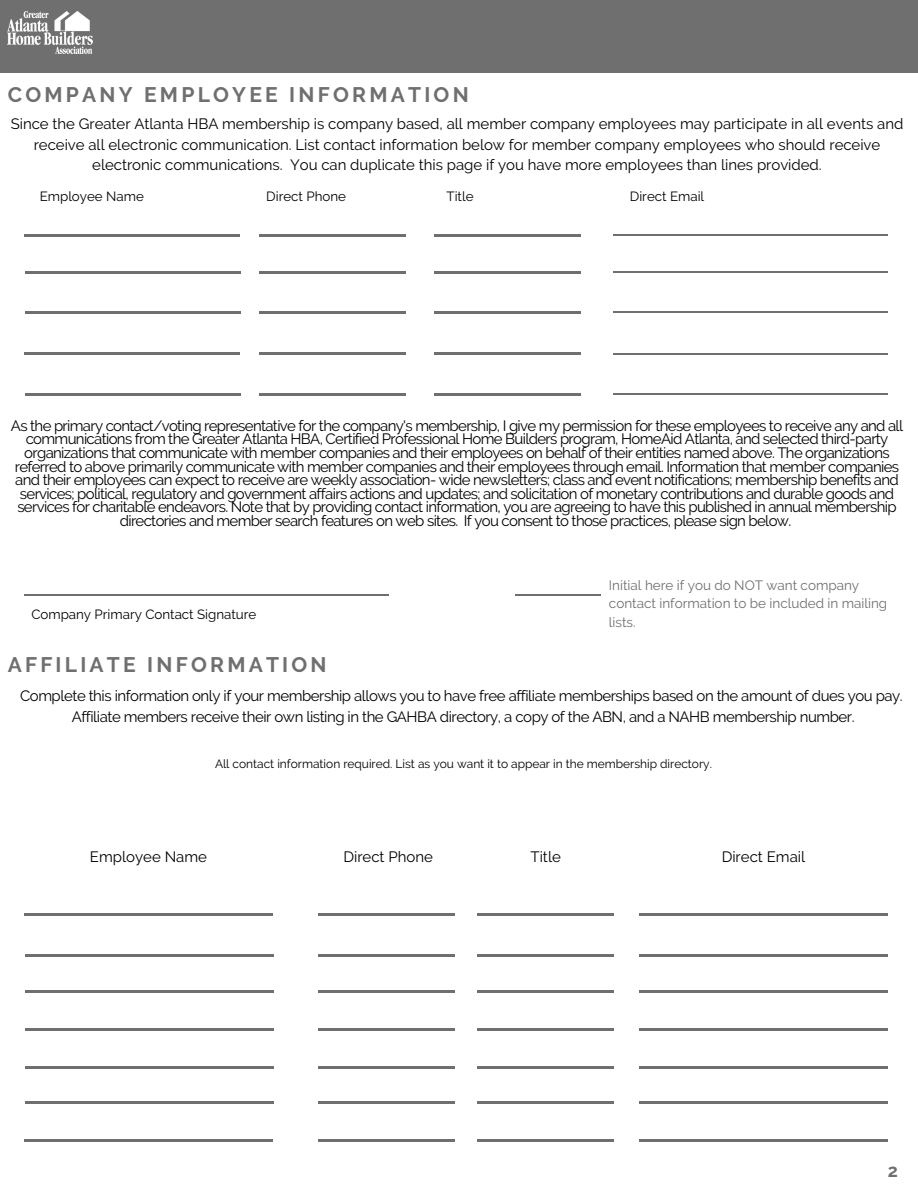
<style>
.page{position:relative;width:918px;height:1188px;background:#fff}
.page>*{position:absolute;margin:0;border:0;box-sizing:border-box;transform-origin:0 0}
.t1{font:700 21px "Raleway";letter-spacing:.155em;color:#6f6f6f}
.t2{font:700 18px "Raleway";color:#6f6f6f}
.t3{font:15px/13.6px "Raleway";letter-spacing:-.045em;color:#000;text-align:center}
.t4{font:15px/20.4px "Raleway";color:#000;text-align:center}
.t5{font:13.5px/18.5px "Raleway";color:#6f6f6f}
.t6{font:13.35px "Raleway";color:#000}
.t7{font:12px "Raleway";color:#000}
</style>
<div class="page">
<div style="left:0;top:0;width:918px;height:73px;background:#6f6f6f"></div>
<img style="left:8px;top:11px;width:84px;height:43px">
<hr style="left:24px;top:234px;width:216px;height:2px;background:#6f6f6f">
<hr style="left:260px;top:234px;width:146px;height:2px;background:#6f6f6f">
<hr style="left:614px;top:234px;width:274px;height:2px;background:#6f6f6f">
<hr style="left:24px;top:594px;width:365px;height:2px;background:#6f6f6f">
<hr style="left:24px;top:1140px;width:249px;height:2px;background:#6f6f6f">
<hr style="left:639px;top:1140px;width:249px;height:2px;background:#6f6f6f">
<hr style="left:24px;top:913px;width:249px;height:3px;background:#6f6f6f">
<hr style="left:25px;top:954px;width:249px;height:2px;background:#6f6f6f">
<hr style="left:639px;top:954px;width:249px;height:2px;background:#6f6f6f">
<hr style="left:318px;top:913px;width:136px;height:3px;background:#6f6f6f">
<hr style="left:639px;top:913px;width:249px;height:3px;background:#6f6f6f">
<hr style="left:25px;top:991px;width:249px;height:2px;background:#6f6f6f">
<hr style="left:639px;top:991px;width:249px;height:2px;background:#6f6f6f">
<hr style="left:25px;top:1029px;width:249px;height:2px;background:#6f6f6f">
<hr style="left:639px;top:1029px;width:249px;height:2px;background:#6f6f6f">
<hr style="left:25px;top:1067px;width:249px;height:2px;background:#6f6f6f">
<hr style="left:639px;top:1067px;width:249px;height:2px;background:#6f6f6f">
<hr style="left:25px;top:1102px;width:249px;height:2px;background:#6f6f6f">
<hr style="left:639px;top:1102px;width:249px;height:2px;background:#6f6f6f">
<hr style="left:260px;top:272px;width:146px;height:2px;background:#6f6f6f">
<hr style="left:260px;top:353px;width:146px;height:2px;background:#6f6f6f">
<hr style="left:260px;top:393px;width:146px;height:2px;background:#6f6f6f">
<hr style="left:614px;top:353px;width:274px;height:2px;background:#6f6f6f">
<hr style="left:614px;top:393px;width:274px;height:2px;background:#6f6f6f">
<hr style="left:435px;top:234px;width:146px;height:2px;background:#6f6f6f">
<hr style="left:435px;top:353px;width:146px;height:2px;background:#6f6f6f">
<hr style="left:435px;top:394px;width:146px;height:2px;background:#6f6f6f">
<hr style="left:435px;top:272px;width:146px;height:2px;background:#6f6f6f">
<hr style="left:318px;top:991px;width:136px;height:2px;background:#6f6f6f">
<hr style="left:318px;top:1029px;width:136px;height:2px;background:#6f6f6f">
<hr style="left:318px;top:1067px;width:136px;height:2px;background:#6f6f6f">
<hr style="left:318px;top:1102px;width:136px;height:2px;background:#6f6f6f">
<hr style="left:318px;top:1140px;width:136px;height:2px;background:#6f6f6f">
<hr style="left:318px;top:954px;width:136px;height:2px;background:#6f6f6f">
<hr style="left:478px;top:954px;width:136px;height:2px;background:#6f6f6f">
<hr style="left:478px;top:991px;width:136px;height:2px;background:#6f6f6f">
<hr style="left:478px;top:1029px;width:136px;height:2px;background:#6f6f6f">
<hr style="left:478px;top:1067px;width:136px;height:2px;background:#6f6f6f">
<hr style="left:478px;top:1102px;width:136px;height:2px;background:#6f6f6f">
<hr style="left:478px;top:1140px;width:136px;height:2px;background:#6f6f6f">
<hr style="left:478px;top:913px;width:136px;height:3px;background:#6f6f6f">
<hr style="left:516px;top:594px;width:85px;height:2px;background:#6f6f6f">
<hr style="left:25px;top:272px;width:216px;height:2px;background:#6f6f6f">
<hr style="left:24px;top:353px;width:216px;height:2px;background:#6f6f6f">
<hr style="left:25px;top:393px;width:216px;height:2px;background:#6f6f6f">
<hr style="left:25px;top:311px;width:216px;height:2px;background:#6f6f6f">
<hr style="left:260px;top:311px;width:146px;height:2px;background:#6f6f6f">
<hr style="left:435px;top:311px;width:146px;height:2px;background:#6f6f6f">
<hr style="left:614px;top:311px;width:274px;height:2px;background:#6f6f6f">
<hr style="left:614px;top:271px;width:274px;height:2px;background:#6f6f6f">
<h1 class="t1" style="left:8px;top:82px;width:462px">COMPANY EMPLOYEE INFORMATION</h1>
<p class="t4" style="left:11px;top:114px;width:894px">Since the Greater Atlanta HBA membership is company based, all member company employees may participate in all events and receive all electronic communication. List contact information below for member company employees who should receive electronic communications. You can duplicate this page if you have more employees than lines provided.</p>
<p class="t6" style="left:40px;top:188px;width:106px">Employee Name</p>
<p class="t6" style="left:266px;top:188px;width:81px">Direct Phone</p>
<p class="t6" style="left:630px;top:188px;width:76px">Direct Email</p>
<p class="t6" style="left:447px;top:188px;width:28px">Title</p>
<p class="t3" style="left:11px;top:419px;width:894px">As the primary contact/voting representative for the company's membership, I give my permission for these employees to receive any and all communications from the Greater Atlanta HBA, Certified Professional Home Builders program, HomeAid Atlanta, and selected third-party organizations that communicate with member companies and their employees on behalf of their entities named above. The organizations referred to above primarily communicate with member companies and their employees through email. Information that member companies and their employees can expect to receive are weekly association- wide newsletters; class and event notifications; membership benefits and services; political, regulatory and government affairs actions and updates; and solicitation of monetary contributions and durable goods and services for charitable endeavors. Note that by providing contact information, you are agreeing to have this published in annual membership directories and member search features on web sites. If you consent to those practices, please sign below.</p>
<p class="t6" style="left:31px;top:606px;width:227px">Company Primary Contact Signature</p>
<p class="t5" style="left:609px;top:576px;width:280px">Initial here if you do NOT want company contact information to be included in mailing lists.</p>
<h1 class="t1" style="left:8px;top:652px;width:320px">AFFILIATE INFORMATION</h1>
<p class="t3" style="left:20px;top:686px;width:884px;line-height:20.4px">Complete this information only if your membership allows you to have free affiliate memberships based on the amount of dues you pay.<br>Affiliate members receive their own listing in the GAHBA directory, a copy of the ABN, and a NAHB membership number.</p>
<p class="t7" style="left:215px;top:757px;width:498px">All contact information required. List as you want it to appear in the membership directory.</p>
<p class="t4" style="left:90px;top:847px;width:119px">Employee Name</p>
<p class="t4" style="left:343px;top:847px;width:91px">Direct Phone</p>
<p class="t4" style="left:722px;top:847px;width:85px">Direct Email</p>
<p class="t3" style="left:531px;top:850px;width:32px">Title</p>
<p class="t2" style="left:888px;top:1160px;width:12px">2</p>
</div>
